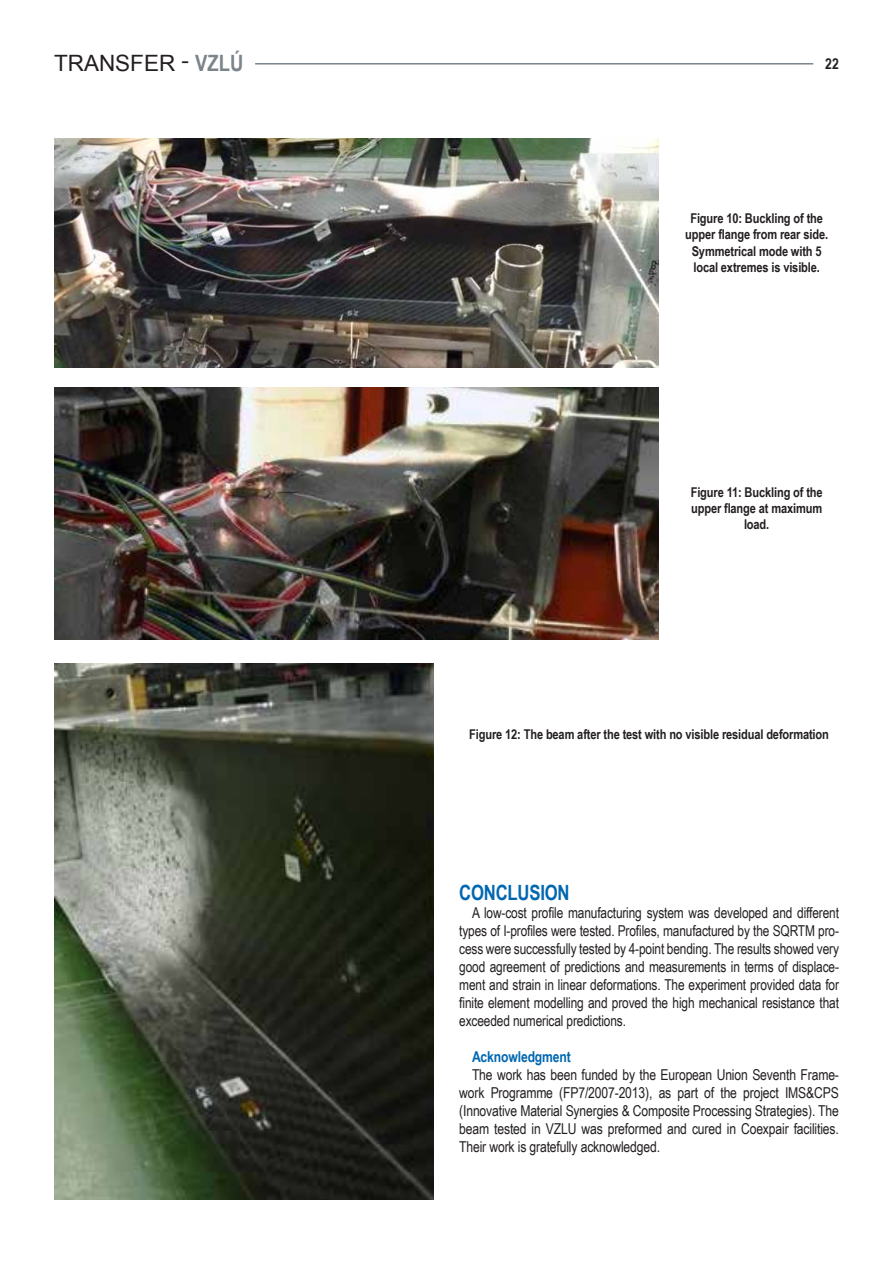
<style>
.page{position:relative;width:893px;height:1263px;background:#fff}
.page>*{position:absolute;margin:0;border:0;box-sizing:border-box;transform-origin:0 0}
.t1{font:22.5px "Arial";color:#231f20}
.t2{font:700 21px "Arial Narrow";letter-spacing:-.01em;color:#0067b1}
.t3{font:15px/18px "Arial Narrow";letter-spacing:-.01em;color:#231f20;text-align:justify}
.t4{font:700 15px "Arial Narrow";letter-spacing:-.01em;color:#0067b1}
.t5{font:700 15px "Arial Narrow";color:#231f20}
.t6{font:700 13.5px/16.2px "Arial Narrow";letter-spacing:-.01em;color:#231f20;text-align:center}
.s1{font-family:"Arial Narrow";font-weight:700;color:#7b848b}
</style>
<div class="page">
<hr style="left:255px;top:63px;width:558px;height:2px;background:#7b848b">
<img style="left:55px;top:387px;width:604px;height:253px">
<img style="left:54px;top:663px;width:380px;height:536px">
<img style="left:54px;top:139px;width:605px;height:228px">
<h1 class="t1" style="left:54px;top:49px;width:191px">TRANSFER - <span class="s1">VZLÚ</span></h1>
<p class="t5" style="left:825px;top:53px;width:15px">22</p>
<p class="t6" style="left:685px;top:210px;width:144px">Figure 10: Buckling of the upper flange from rear side.<br>Symmetrical mode with 5 local extremes is visible.</p>
<p class="t6" style="left:691px;top:483px;width:133px">Figure 11: Buckling of the upper flange at maximum load.</p>
<p class="t6" style="left:469px;top:726px;width:361px">Figure 12: The beam after the test with no visible residual deformation</p>
<h2 class="t2" style="left:459px;top:877px;width:109px">Conclusion</h2>
<p class="t3" style="left:459px;top:903px;width:381px;text-indent:13px">A low-cost profile manufacturing system was developed and different types of I-profiles were tested. Profiles, manufactured by the SQRTM pro&shy;cess were successfully tested by 4-point bending. The results showed very good agreement of predictions and measurements in terms of displace&shy;ment and strain in linear deformations. The experiment provided data for finite element modelling and proved the high mechanical resistance that exceeded numerical predictions.</p>
<p class="t4" style="left:472px;top:1045px;width:100px">Acknowledgment</p>
<p class="t3" style="left:459px;top:1065px;width:381px;text-indent:13px">The work has been funded by the European Union Seventh Frame&shy;work Programme (FP7/2007-2013), as part of the project IMS&amp;CPS (Innovative Material Synergies &amp; Composite Processing Strategies). The beam tested in VZLU was preformed and cured in Coexpair facilities.<br>Their work is gratefully acknowledged.</p>
</div>
